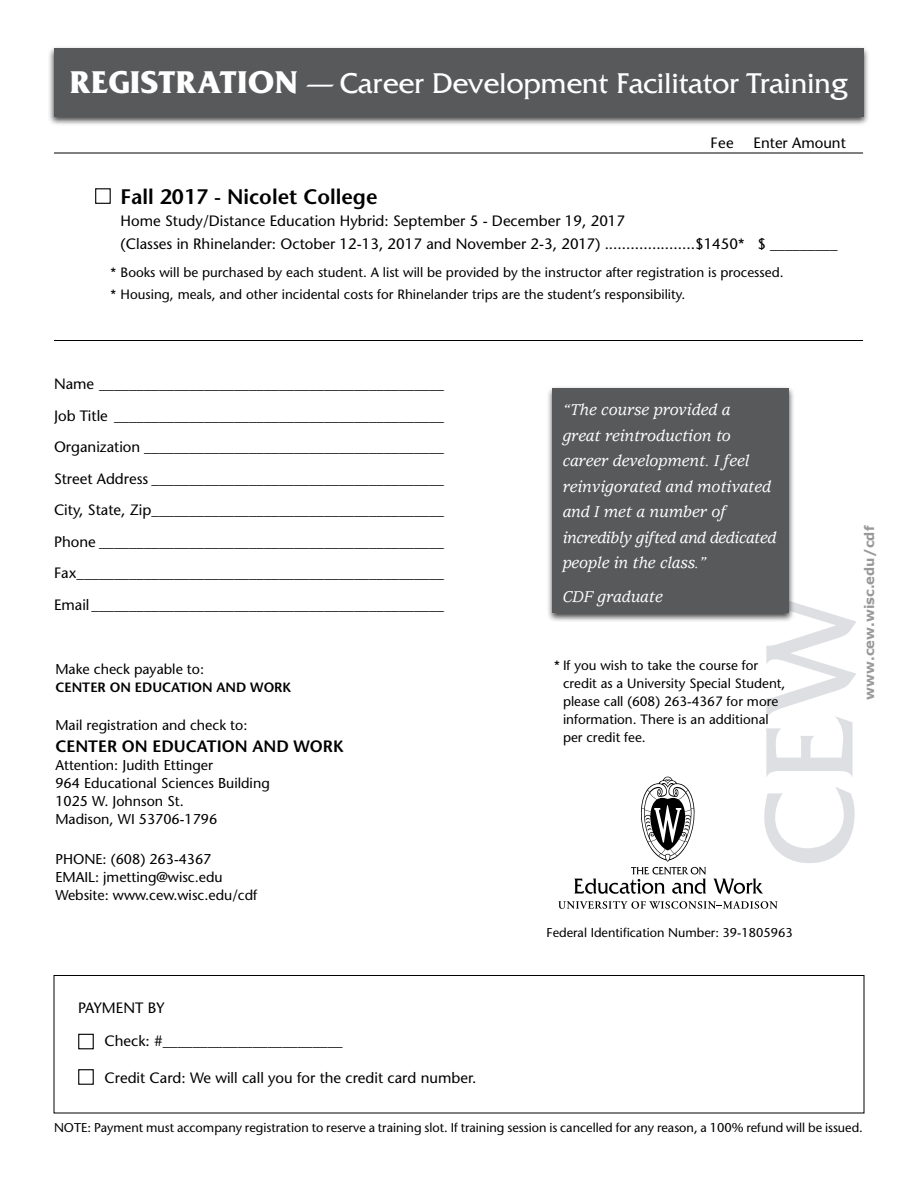
<style>
.page{position:relative;width:918px;height:1188px;background:#fff}
.page>*{position:absolute;margin:0;border:0;box-sizing:border-box;transform-origin:0 0}
.t1{font:30px "Friz Quadrata Std";color:#fff}
.t2{font:600 21px "Stone Sans";color:#000}
.t3{font:italic 500 17.25px/25.5px "Usherwood";color:#fff}
.t4{font:600 16.5px "Stone Sans";color:#000}
.t5{font:15px/31.5px "Stone Sans";color:#000}
.t6{font:14.25px/18px "Stone Sans";color:#000}
.t7{font:13.5px/18px "Stone Sans";color:#000}
.t8{font:600 13.5px "Stone Sans";color:#000}
.t9{font:700 13.2px "Verdana";color:#999}
.t10{font:12.75px "Stone Sans";color:#000}
.s1{font-weight:700;font-size:33px}
.s2{font-size:25.5px}
</style>
<div class="page">
<div style="left:48px;top:45px;width:822px;height:81px;background:#000;opacity:.75"></div>
<div style="left:54px;top:48px;width:810px;height:69px;background:#58595b"></div>
<hr style="left:54px;top:153px;width:809px;height:1px;background:#000">
<div style="left:95px;top:188px;width:16px;height:16px;border:1px solid #000"></div>
<hr style="left:54px;top:340px;width:809px;height:1px;background:#000">
<svg style="left:764px;top:787px;width:91px;height:76px"></svg>
<svg style="left:766px;top:603px;width:90px;height:174px"></svg>
<div style="left:54px;top:975px;width:810px;height:138px;border:1px solid #000"></div>
<svg style="left:558px;top:901px;width:220px;height:8px"></svg>
<svg style="left:713px;top:878px;width:50px;height:16px"></svg>
<svg style="left:574px;top:777px;width:132px;height:117px"></svg>
<div style="left:547px;top:385px;width:248px;height:237px;background:#000;opacity:.75"></div>
<div style="left:553px;top:388px;width:236px;height:225px;background:#58595b"></div>
<div style="left:78px;top:1034px;width:16px;height:15px;border:1px solid #000"></div>
<div style="left:78px;top:1069px;width:16px;height:16px;border:1px solid #000"></div>
<h1 class="t1" style="left:70px;top:67px;width:779px"><span class="s1">REGISTRATION</span> <span class="s2">—</span> Career Development Facilitator Training</h1>
<p class="t5" style="left:711px;top:127px;width:25px">Fee</p>
<p class="t5" style="left:754px;top:127px;width:94px">Enter Amount</p>
<h2 class="t2" style="left:121px;top:183px;width:258px">Fall 2017 - Nicolet College</h2>
<p class="t5" style="left:121px;top:210px;width:718px;line-height:22.5px">Home Study/Distance Education Hybrid: September 5 - December 19, 2017<br>(Classes in Rhinelander: October 12-13, 2017 and November 2-3, 2017) .....................$1450* $ _________</p>
<p class="t7" style="left:111px;top:261px;width:674px;line-height:22.5px">* Books will be purchased by each student. A list will be provided by the instructor after registration is processed. * Housing, meals, and other incidental costs for Rhinelander trips are the student’s responsibility.</p>
<p class="t5" style="left:54px;top:368px;width:392px;text-align:justify">Name ______________________________________________ Job Title ____________________________________________ Organization ________________________________________ Street Address _______________________________________ City, State, Zip_______________________________________ Phone ______________________________________________ Fax_________________________________________________ Email _______________________________________________</p>
<p class="t6" style="left:55px;top:660px;width:150px">Make check payable to:</p>
<p class="t8" style="left:55px;top:679px;width:237px">CENTER ON EDUCATION AND WORK</p>
<p class="t6" style="left:55px;top:716px;width:194px">Mail registration and check to:</p>
<p class="t4" style="left:55px;top:736px;width:290px">CENTER ON EDUCATION AND WORK</p>
<p class="t6" style="left:55px;top:756px;width:216px">Attention: Judith Ettinger<br>964 Educational Sciences Building<br>1025 W. Johnson St.<br>Madison, WI 53706-1796</p>
<p class="t6" style="left:55px;top:850px;width:204px">PHONE: (608) 263-4367<br>EMAIL: jmetting@wisc.edu<br>Website: www.cew.wisc.edu/cdf</p>
<p class="t5" style="left:78px;top:992px;width:88px">PAYMENT BY</p>
<p class="t5" style="left:105px;top:1025px;width:240px">Check: #________________________</p>
<p class="t5" style="left:105px;top:1062px;width:373px">Credit Card: We will call you for the credit card number.</p>
<p class="t3" style="left:563px;top:397px;width:215px">“The course provided a<br>great reintroduction to career development. I feel reinvigorated and motivated and I met a number of incredibly gifted and dedicated people in the class.”</p>
<p class="t3" style="left:563px;top:585px;width:101px">CDF graduate</p>
<p class="t7" style="left:563px;top:656px;width:224px;text-indent:-9px">* If you wish to take the course for credit as a University Special Student, please call (608) 263-4367 for more information. There is an additional per credit fee.</p>
<p class="t9" style="left:861px;top:700px;width:176px;rotate:-90deg">www.cew.wisc.edu/cdf</p>
<p class="t10" style="left:547px;top:925px;width:248px">Federal Identification Number: 39-1805963</p>
<p class="t10" style="left:54px;top:1120px;width:810px">NOTE: Payment must accompany registration to reserve a training slot. If training session is cancelled for any reason, a 100% refund will be issued.</p>
</div>
